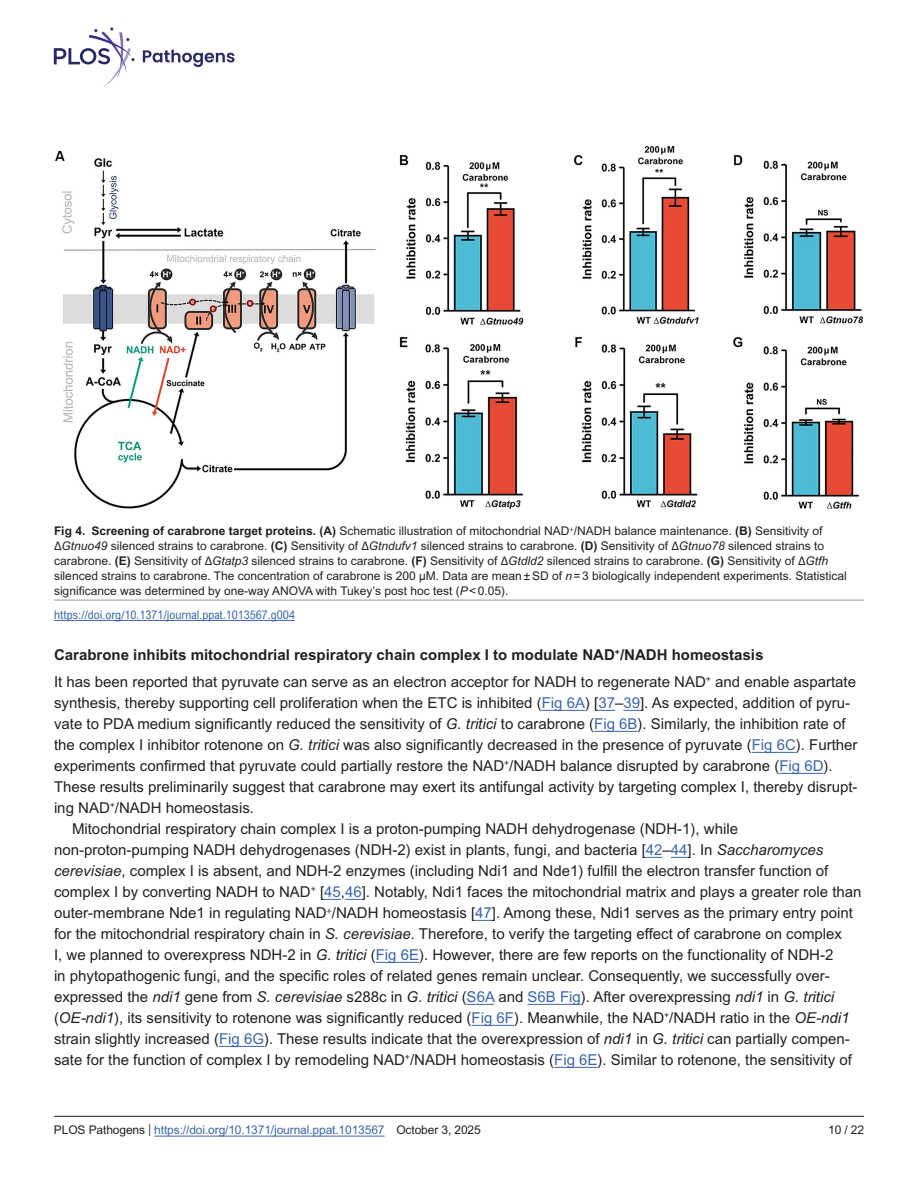
<style>
.page{position:relative;width:918px;height:1188px;background:#fff}
.page>*{position:absolute;margin:0;border:0;box-sizing:border-box;transform-origin:0 0}
.TextInd{font:15px/21px "Arial MT Std";color:#231f20}
.Text{font:15px/21px "Arial MT Std";color:#231f20}
.HeadB{font:700 15px "Arial MT Std";color:#231f20}
.FigCapt{font:12px/15px "Arial MT Std";color:#231f20}
.t1{font:12px "Arial MT Std";letter-spacing:-.01em;color:#3a65ad}
.Fig_Soruce{font:condensed 12px "Arial MT Std";color:#3a65ad}
.s1{font-weight:700}
.s2{font-family:"Gandhari Unicode"}
.s3{font-style:italic}
.s4{color:#3a65ad}
.s5{color:#231f20}
.s6{font-family:"Minion Pro";color:#231f20}
</style>
<div class="page">
<hr style="left:54px;top:1116px;width:810px;height:1px;background:#231f20">
<hr style="left:154px;top:1136px;width:231px;height:1px;background:#3a65ad">
<hr style="left:542px;top:710px;width:43px;height:1px;background:#3a65ad">
<svg style="left:598px;top:710px;width:17px;height:1px"></svg>
<svg style="left:623px;top:710px;width:17px;height:1px"></svg>
<hr style="left:594px;top:731px;width:44px;height:1px;background:#3a65ad">
<hr style="left:752px;top:752px;width:44px;height:1px;background:#3a65ad">
<hr style="left:779px;top:773px;width:45px;height:1px;background:#3a65ad">
<svg style="left:646px;top:857px;width:17px;height:1px"></svg>
<svg style="left:671px;top:857px;width:17px;height:1px"></svg>
<svg style="left:324px;top:899px;width:38px;height:1px"></svg>
<svg style="left:475px;top:920px;width:17px;height:1px"></svg>
<hr style="left:376px;top:962px;width:43px;height:1px;background:#3a65ad">
<svg style="left:467px;top:1004px;width:27px;height:1px"></svg>
<hr style="left:528px;top:1004px;width:53px;height:1px;background:#3a65ad">
<hr style="left:472px;top:1025px;width:42px;height:1px;background:#3a65ad">
<hr style="left:219px;top:1046px;width:45px;height:1px;background:#3a65ad">
<hr style="left:554px;top:1067px;width:44px;height:1px;background:#3a65ad">
<img style="left:55px;top:146px;width:809px;height:363px">
<hr style="left:54px;top:600px;width:810px;height:1px;background:#939698">
<hr style="left:54px;top:620px;width:241px;height:1px;background:#3a65ad">
<svg style="left:143px;top:50px;width:91px;height:17px"></svg>
<svg style="left:54px;top:27px;width:81px;height:60px"></svg>
<p class="FigCapt" style="left:54px;top:523px;width:794px"><span class="s1">Fig 4. Screening of carabrone target proteins. (A)</span> Schematic illustration of mitochondrial NAD<span class="s2">⁺</span>/NADH balance maintenance. <span class="s1">(B)</span> Sensitivity of Δ<span class="s3">Gtnuo49</span> silenced strains to carabrone. <span class="s1">(C)</span> Sensitivity of Δ<span class="s3">Gtndufv1</span> silenced strains to carabrone. <span class="s1">(D)</span> Sensitivity of Δ<span class="s3">Gtnuo78</span> silenced strains to carabrone. <span class="s1">(E)</span> Sensitivity of Δ<span class="s3">Gtatp3</span> silenced strains to carabrone. <span class="s1">(F)</span> Sensitivity of Δ<span class="s3">Gtdld2</span> silenced strains to carabrone. <span class="s1">(G)</span> Sensitivity of Δ<span class="s3">Gtfh </span>silenced strains to carabrone. The concentration of carabrone is 200 μM. Data are mean±SD of <span class="s3">n</span>=3 biologically independent experiments. Statistical significance was determined by one-way ANOVA with Tukey’s post hoc test (<span class="s3">P</span>&lt;0.05).</p>
<p class="Fig_Soruce" style="left:54px;top:608px;width:242px">https://doi.org/10.1371/journal.ppat.1013567.g004</p>
<p class="HeadB" style="left:54px;top:646px;width:711px">Carabrone inhibits mitochondrial respiratory chain complex I to modulate NAD<sup>+</sup>/NADH homeostasis</p>
<p class="Text" style="left:54px;top:671px;width:805px">It has been reported that pyruvate can serve as an electron acceptor for NADH to regenerate NAD<sup>+</sup> and enable aspartate synthesis, thereby supporting cell proliferation when the ETC is inhibited (<span class="s4">Fig 6A</span>) [<span class="s4">37</span>–<span class="s4">39</span>]. As expected, addition of pyru&shy;vate to PDA medium significantly reduced the sensitivity of <span class="s3">G. tritici</span> to carabrone (<span class="s4">Fig 6B</span>). Similarly, the inhibition rate of the complex I inhibitor rotenone on <span class="s3">G. tritici</span> was also significantly decreased in the presence of pyruvate (<span class="s4">Fig 6C</span>). Further experiments confirmed that pyruvate could partially restore the NAD<sup>+</sup>/NADH balance disrupted by carabrone (<span class="s4">Fig 6D</span>).<br>These results preliminarily suggest that carabrone may exert its antifungal activity by targeting complex I, thereby disrupt&shy;ing NAD<sup>+</sup>/NADH homeostasis.</p>
<p class="TextInd" style="left:54px;top:818px;width:809px;text-indent:18px">Mitochondrial respiratory chain complex I is a proton-pumping NADH dehydrogenase (NDH-1), while non-proton-pumping NADH dehydrogenases (NDH-2) exist in plants, fungi, and bacteria [<span class="s4">42</span>–<span class="s4">44</span>]. In <span class="s3">Saccharomyces cerevisiae</span>, complex I is absent, and NDH-2 enzymes (including Ndi1 and Nde1) fulfill the electron transfer function of complex I by converting NADH to NAD<sup>+</sup> [<span class="s4">45</span>,<span class="s4">46</span>]. Notably, Ndi1 faces the mitochondrial matrix and plays a greater role than outer-membrane Nde1 in regulating NAD<span class="s2">⁺</span>/NADH homeostasis [<span class="s4">47</span>]. Among these, Ndi1 serves as the primary entry point for the mitochondrial respiratory chain in <span class="s3">S. cerevisiae</span>. Therefore, to verify the targeting effect of carabrone on complex<br>I, we planned to overexpress NDH-2 in <span class="s3">G. tritici</span> (<span class="s4">Fig 6E</span>). However, there are few reports on the functionality of NDH-2<br>in phytopathogenic fungi, and the specific roles of related genes remain unclear. Consequently, we successfully over&shy;expressed the <span class="s3">ndi1</span> gene from <span class="s3">S. cerevisiae</span> s288c in <span class="s3">G. tritici</span> (<span class="s4">S6A</span> and <span class="s4">S6B Fig</span>). After overexpressing <span class="s3">ndi1</span> in <span class="s3">G. tritici </span>(<span class="s3">OE-ndi1</span>), its sensitivity to rotenone was significantly reduced (<span class="s4">Fig 6F</span>). Meanwhile, the NAD<sup>+</sup>/NADH ratio in the <span class="s3">OE-ndi1 </span>strain slightly increased (<span class="s4">Fig 6G</span>). These results indicate that the overexpression of <span class="s3">ndi1</span> in <span class="s3">G. tritici</span> can partially compen&shy;sate for the function of complex I by remodeling NAD<sup>+</sup>/NADH homeostasis (<span class="s4">Fig 6E</span>). Similar to rotenone, the sensitivity of</p>
<p class="t1" style="left:54px;top:1123px;width:428px"><span class="s5">PLOS Pathogens</span> <span class="s6">|</span> https://doi.org/10.1371/journal.ppat.1013567 <span class="s5">October 3, 2025</span></p>
<p class="FigCapt" style="left:828px;top:1122px;width:37px">10 / 22</p>
</div>
